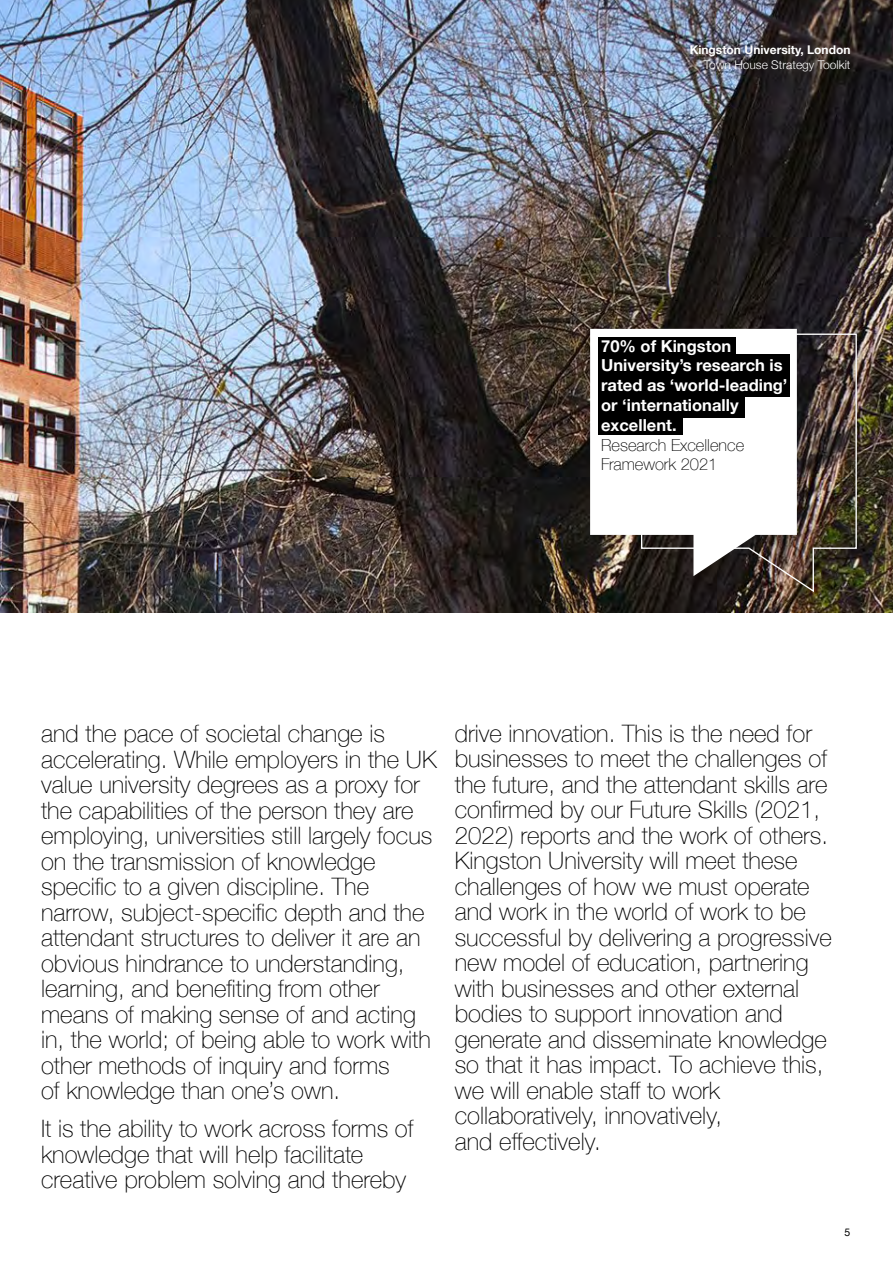
<style>
.page{position:relative;width:893px;height:1263px;background:#fff}
.page>*{position:absolute;margin:0;border:0;box-sizing:border-box;transform-origin:0 0}
.t1{font:100 24px/25.5px "Helvetica Neue";color:#000}
.t2{font:700 16.5px/19.8px "Helvetica Neue";color:#fff}
.t3{font:700 12px "Helvetica Neue";color:#fff}
.t4{font:300 12px "Helvetica Neue";color:#fff}
.t5{font:10.5px "Helvetica Neue";color:#000}
.s1{font-weight:100;color:#000}
</style>
<div class="page">
<img style="left:0;top:0;width:893px;height:612px">
<img style="left:640px;top:333px;width:217px;height:260px">
<svg style="left:590px;top:329px;width:207px;height:247px"></svg>
<div style="left:598px;top:338px;width:138px;height:18px;background:#000"></div>
<div style="left:598px;top:354px;width:192px;height:23px;background:#000"></div>
<div style="left:598px;top:371px;width:192px;height:26px;background:#000"></div>
<div style="left:598px;top:391px;width:147px;height:26px;background:#000"></div>
<div style="left:598px;top:408px;width:85px;height:26px;background:#000"></div>
<p class="t3" style="left:690px;top:41px;width:162px">Kingston University, London</p>
<p class="t4" style="left:704px;top:55px;width:148px">Town House Strategy Toolkit</p>
<p class="t2" style="left:601px;top:336px;width:188px">70% of Kingston<br>University’s research is rated as ‘world-leading’ or ‘internationally excellent.<br><span class="s1">Research Excellence<br>Framework 2021</span></p>
<p class="t1" style="left:41px;top:720px;width:397px">and the pace of societal change is accelerating. While employers in the UK value university degrees as a proxy for the capabilities of the person they are employing, universities still largely focus on the transmission of knowledge specific to a given discipline. The narrow, subject-specific depth and the attendant structures to deliver it are an obvious hindrance to understanding, learning, and benefiting from other means of making sense of and acting in, the world; of being able to work with other methods of inquiry and forms<br>of knowledge than one’s own.</p>
<p class="t1" style="left:41px;top:1115px;width:374px">It is the ability to work across forms of knowledge that will help facilitate creative problem solving and thereby</p>
<p class="t1" style="left:455px;top:720px;width:379px">drive innovation. This is the need for businesses to meet the challenges of the future, and the attendant skills are confirmed by our Future Skills (2021, 2022) reports and the work of others.<br>Kingston University will meet these challenges of how we must operate and work in the world of work to be successful by delivering a progressive new model of education, partnering with businesses and other external bodies to support innovation and generate and disseminate knowledge so that it has impact. To achieve this, we will enable staff to work collaboratively, innovatively,<br>and effectively.</p>
<p class="t5" style="left:845px;top:1224px;width:7px">5</p>
</div>
